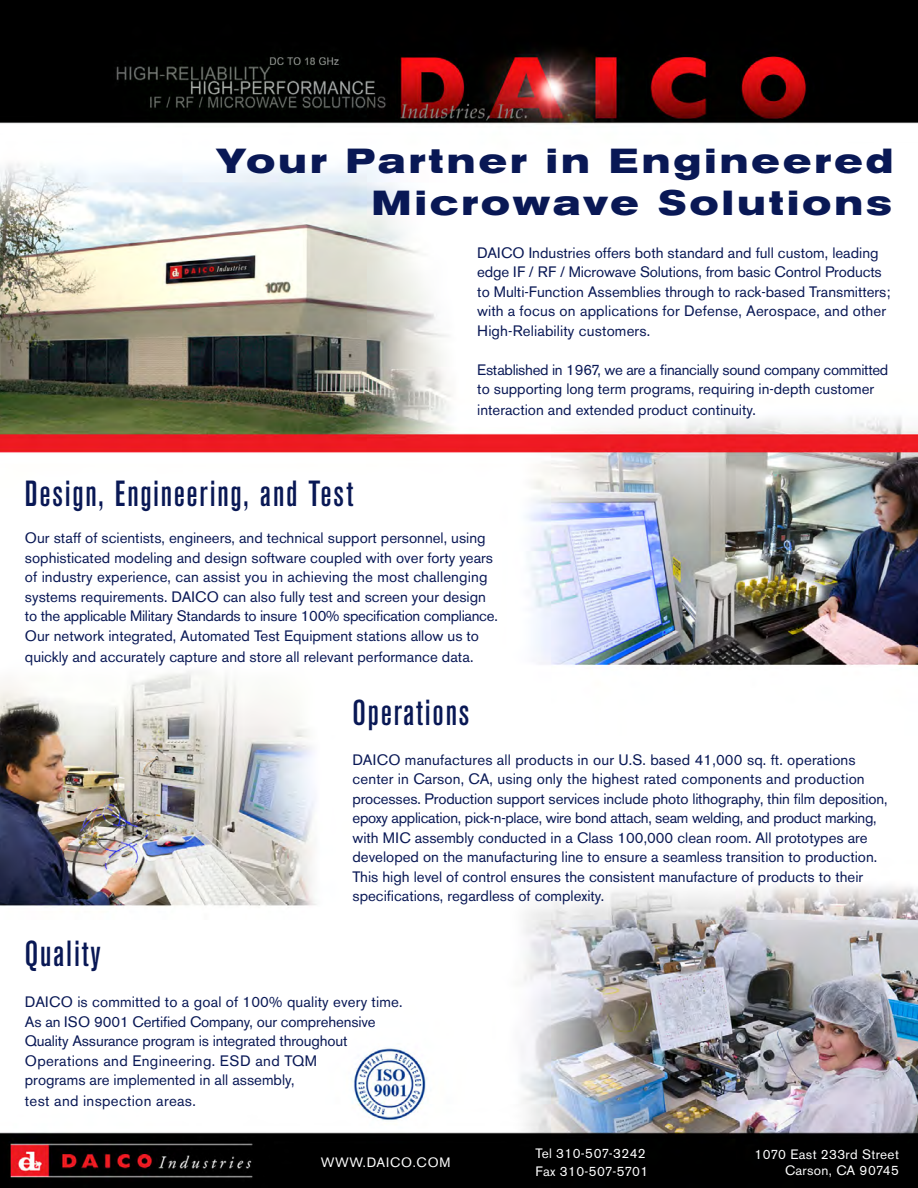
<style>
.page{position:relative;width:918px;height:1188px;background:#fff}
.page>*{position:absolute;margin:0;border:0;box-sizing:border-box;transform-origin:0 0}
.t1{font:500 condensed 36px "Akzidenz Grotesk BE";letter-spacing:.05em;color:#091855}
.t2{font:700 expanded 34.5px "Akzidenz Grotesk BE";letter-spacing:.105em;color:#091855}
.t3{font:15px/19.5px "Akzidenz Grotesk BE";color:#091855}
.t4{font:15px "Akzidenz Grotesk BE";letter-spacing:.02em;color:#091855}
.t5{font:13.5px "Akzidenz Grotesk BE";letter-spacing:.025em;color:#fcfcfc}
.t6{font:13.5px "Akzidenz Grotesk BE";letter-spacing:.06em;color:#fcfcfc}
</style>
<div class="page">
<img style="left:0;top:0;width:918px;height:1188px">
<p class="t2" style="left:216px;top:141px;width:679px">Your Partner in Engineered</p>
<p class="t2" style="left:372px;top:183px;width:521px">Microwave Solutions</p>
<p class="t1" style="left:25px;top:474px;width:330px">Design, Engineering, and Test</p>
<p class="t3" style="left:477px;top:243px;width:415px">DAICO Industries offers both standard and full custom, leading edge IF / RF / Microwave Solutions, from basic Control Products to Multi-Function Assemblies through to rack-based Transmitters; with a focus on applications for Defense, Aerospace, and other High-Reliability customers.</p>
<p class="t3" style="left:477px;top:360px;width:413px">Established in 1967, we are a financially sound company committed to supporting long term programs, requiring in-depth customer</p>
<p class="t3" style="left:477px;top:400px;width:280px">interaction and extended product continuity.</p>
<p class="t3" style="left:25px;top:528px;width:474px">Our staff of scientists, engineers, and technical support personnel, using sophisticated modeling and design software coupled with over forty years of industry experience, can assist you in achieving the most challenging systems requirements. DAICO can also fully test and screen your design to the applicable Military Standards to insure 100% specification compliance.<br>Our network integrated, Automated Test Equipment stations allow us to</p>
<p class="t3" style="left:25px;top:647px;width:450px">quickly and accurately capture and store all relevant performance data.</p>
<p class="t1" style="left:352px;top:693px;width:118px">Operations</p>
<p class="t1" style="left:25px;top:934px;width:77px">Quality</p>
<p class="t3" style="left:352px;top:750px;width:537px">DAICO manufactures all products in our U.S. based 41,000 sq. ft. operations center in Carson, CA, using only the highest rated components and production processes. Production support services include photo lithography, thin film deposition, epoxy application, pick-n-place, wire bond attach, seam welding, and product marking, with MIC assembly conducted in a Class 100,000 clean room. All prototypes are developed on the manufacturing line to ensure a seamless transition to production.<br>This high level of control ensures the consistent manufacture of products to their specifications, regardless of complexity.</p>
<p class="t3" style="left:25px;top:992px;width:379px">DAICO is committed to a goal of 100% quality every time.<br>As an ISO 9001 Certified Company, our comprehensive<br>Quality Assurance program is integrated throughout</p>
<p class="t3" style="left:25px;top:1051px;width:294px">Operations and Engineering. ESD and TQM programs are implemented in all assembly,</p>
<p class="t4" style="left:25px;top:1092px;width:172px">test and inspection areas.</p>
<p class="t6" style="left:321px;top:1154px;width:131px">WWW.DAICO.COM</p>
<p class="t5" style="left:536px;top:1146px;width:112px">Tel 310-507-3242</p>
<p class="t5" style="left:536px;top:1164px;width:114px">Fax 310-507-5701</p>
<p class="t5" style="left:755px;top:1146px;width:146px">1070 East 233rd Street</p>
<p class="t5" style="left:785px;top:1162px;width:115px">Carson, CA 90745</p>
</div>
